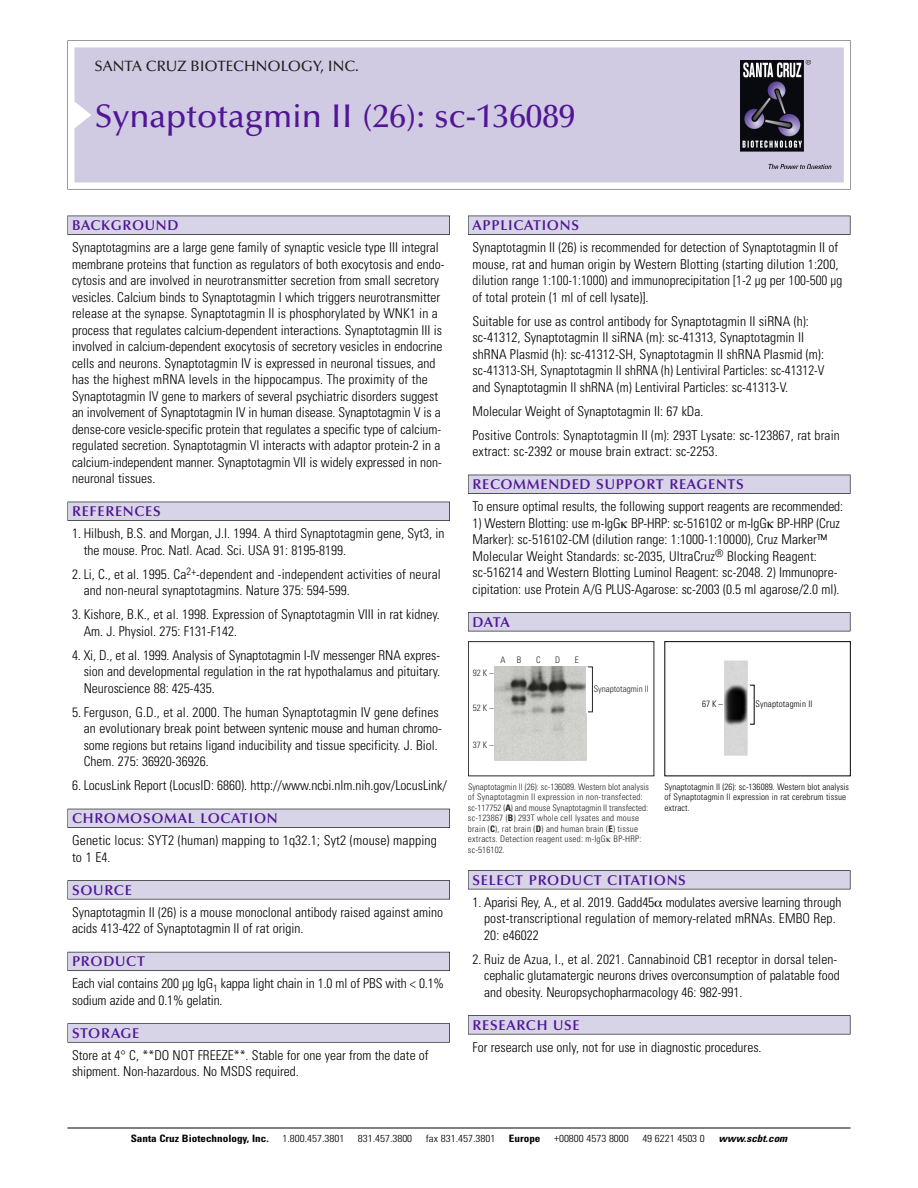
<style>
.page{position:relative;width:918px;height:1188px;background:#fff}
.page>*{position:absolute;margin:0;border:0;box-sizing:border-box;transform-origin:0 0}
.t1{font:500 33px "Optima";color:#511695}
.t2{font:500 15px "Optima";color:#231f20}
.t3{font:600 14.25px "Optima";letter-spacing:.05em;color:#511695}
.t4{font:300 condensed 13.5px/16.5px "Univers";color:#000}
.t5{font:300 condensed 10.2px "Univers";color:#000;scale:1.1 1}
.t6{font:700 condensed 10.2px "Univers";color:#000;scale:1.1 1}
.t7{font:italic 700 condensed 10.2px "Univers";color:#000;scale:1.1 1}
.t8{font:300 condensed 9px/10.5px "Univers";letter-spacing:.025em;color:#272526}
.t9{font:300 condensed 9px/10.5px "Univers";letter-spacing:.015em;color:#000}
.t10{font:300 condensed 9px "Univers";color:#272526}
.s1{font-weight:700}
</style>
<div class="page">
<svg style="left:74px;top:41px;width:777px;height:148px"></svg>
<div style="left:74px;top:47px;width:770px;height:135px;background:#d1cae3"></div>
<img style="left:741px;top:60px;width:90px;height:108px">
<div style="left:68px;top:216px;width:382px;height:19px;background:#535256"></div>
<div style="left:68px;top:216px;width:381px;height:18px;background:#d7d4e8"></div>
<div style="left:68px;top:502px;width:382px;height:19px;background:#525156"></div>
<div style="left:68px;top:502px;width:381px;height:18px;background:#d7d4e8"></div>
<div style="left:68px;top:809px;width:382px;height:19px;background:#515057"></div>
<div style="left:68px;top:809px;width:381px;height:18px;background:#d7d4e8"></div>
<div style="left:68px;top:880px;width:382px;height:19px;background:#575659"></div>
<div style="left:68px;top:881px;width:381px;height:18px;background:#d7d4e8"></div>
<div style="left:68px;top:952px;width:382px;height:19px;background:#595860"></div>
<div style="left:68px;top:952px;width:381px;height:18px;background:#d7d4e8"></div>
<svg style="left:68px;top:1023px;width:382px;height:20px"></svg>
<div style="left:68px;top:1024px;width:381px;height:18px;background:#d7d4e8"></div>
<div style="left:468px;top:216px;width:382px;height:19px;background:#535256"></div>
<div style="left:468px;top:216px;width:382px;height:18px;background:#d7d4e8"></div>
<div style="left:468px;top:475px;width:382px;height:19px;background:#525156"></div>
<div style="left:468px;top:475px;width:382px;height:18px;background:#d7d4e8"></div>
<div style="left:468px;top:612px;width:382px;height:19px;background:#545357"></div>
<div style="left:468px;top:613px;width:382px;height:18px;background:#d7d4e8"></div>
<div style="left:468px;top:870px;width:382px;height:19px;background:#545357"></div>
<div style="left:468px;top:871px;width:382px;height:18px;background:#d7d4e8"></div>
<div style="left:468px;top:1015px;width:382px;height:19px;background:#575659"></div>
<div style="left:468px;top:1016px;width:382px;height:18px;background:#d7d4e8"></div>
<hr style="left:68px;top:1128px;width:782px;height:1px;background:#000">
<div style="left:468px;top:641px;width:186px;height:135px;border:1px solid #272526"></div>
<img style="left:495px;top:667px;width:91px;height:94px">
<div style="left:588px;top:667px;width:5px;height:45px;border:1px solid #272526"></div>
<div style="left:664px;top:641px;width:187px;height:135px;border:1px solid #000"></div>
<img style="left:724px;top:661px;width:24px;height:95px">
<p class="t2" style="left:94px;top:60px;width:266px">SANTA CRUZ BIOTECHNOLOGY, INC.</p>
<p class="t1" style="left:94px;top:102px;width:482px">Synaptotagmin II (26): sc-136089</p>
<p class="t3" style="left:72px;top:219px;width:108px">BACKGROUND</p>
<p class="t4" style="left:72px;top:240px;width:374px">Synaptotagmins are a large gene family of synaptic vesicle type III integral membrane proteins that function as regulators of both exocytosis and endo&shy;cytosis and are involved in neurotransmitter secretion from small secretory vesicles. Calcium binds to Synaptotagmin I which triggers neurotransmitter release at the synapse. Synaptotagmin II is phosphorylated by WNK1 in a process that regulates calcium-dependent interactions. Synaptotagmin III is involved in calcium-dependent exocytosis of secretory vesicles in endocrine cells and neurons. Synaptotagmin IV is expressed in neuronal tissues, and has the highest mRNA levels in the hippocampus. The proximity of the Synaptotagmin IV gene to markers of several psychiatric disorders suggest an involvement of Synaptotagmin IV in human disease. Synaptotagmin V is a dense-core vesicle-specific protein that regulates a specific type of calcium&shy;regulated secretion. Synaptotagmin VI interacts with adaptor protein-2 in a calcium-independent manner. Synaptotagmin VII is widely expressed in non&shy;neuronal tissues.</p>
<p class="t3" style="left:72px;top:505px;width:90px">REFERENCES</p>
<p class="t4" style="left:84px;top:526px;width:362px;text-indent:-12px">1. Hilbush, B.S. and Morgan, J.I. 1994. A third Synaptotagmin gene, Syt3, in the mouse. Proc. Natl. Acad. Sci. USA 91: 8195-8199.</p>
<p class="t4" style="left:84px;top:567px;width:359px;text-indent:-12px">2. Li, C., et al. 1995. Ca<sup>2+</sup>-dependent and -independent activities of neural and non-neural synaptotagmins. Nature 375: 594-599.</p>
<p class="t4" style="left:84px;top:607px;width:358px;text-indent:-12px">3. Kishore, B.K., et al. 1998. Expression of Synaptotagmin VIII in rat kidney.<br>Am. J. Physiol. 275: F131-F142.</p>
<p class="t4" style="left:84px;top:648px;width:358px;text-align:justify;text-indent:-12px">4. Xi, D., et al. 1999. Analysis of Synaptotagmin I-IV messenger RNA expres&shy;sion and developmental regulation in the rat hypothalamus and pituitary.<br>Neuroscience 88: 425-435.</p>
<p class="t4" style="left:84px;top:705px;width:360px;text-indent:-12px">5. Ferguson, G.D., et al. 2000. The human Synaptotagmin IV gene defines an evolutionary break point between syntenic mouse and human chromo&shy;some regions but retains ligand inducibility and tissue specificity. J. Biol.<br>Chem. 275: 36920-36926.</p>
<p class="t4" style="left:72px;top:778px;width:377px">6. LocusLink Report (LocusID: 6860). http://www.ncbi.nlm.nih.gov/LocusLink/</p>
<p class="t3" style="left:72px;top:812px;width:207px">CHROMOSOMAL LOCATION</p>
<p class="t4" style="left:72px;top:834px;width:366px">Genetic locus: SYT2 (human) mapping to 1q32.1; Syt2 (mouse) mapping to 1 E4.</p>
<p class="t3" style="left:72px;top:884px;width:61px">SOURCE</p>
<p class="t4" style="left:72px;top:905px;width:373px">Synaptotagmin II (26) is a mouse monoclonal antibody raised against amino acids 413-422 of Synaptotagmin II of rat origin.</p>
<p class="t3" style="left:72px;top:955px;width:74px">PRODUCT</p>
<p class="t4" style="left:72px;top:977px;width:374px">Each vial contains 200 µg IgG<sub>1</sub> kappa light chain in 1.0 ml of PBS with &lt; 0.1% sodium azide and 0.1% gelatin.</p>
<p class="t3" style="left:72px;top:1027px;width:69px">STORAGE</p>
<p class="t4" style="left:72px;top:1048px;width:358px">Store at 4° C, **DO NOT FREEZE**. Stable for one year from the date of shipment. Non-hazardous. No MSDS required.</p>
<p class="t3" style="left:473px;top:219px;width:108px">APPLICATIONS</p>
<p class="t4" style="left:473px;top:240px;width:371px">Synaptotagmin II (26) is recommended for detection of Synaptotagmin II of mouse, rat and human origin by Western Blotting (starting dilution 1:200, dilution range 1:100-1:1000) and immunoprecipitation [1-2 µg per 100-500 µg of total protein (1 ml of cell lysate)].</p>
<p class="t4" style="left:473px;top:314px;width:354px">Suitable for use as control antibody for Synaptotagmin II siRNA (h): sc-41312, Synaptotagmin II siRNA (m): sc-41313, Synaptotagmin II shRNA Plasmid (h): sc-41312-SH, Synaptotagmin II shRNA Plasmid (m): sc-41313-SH, Synaptotagmin II shRNA (h) Lentiviral Particles: sc-41312-V and Synaptotagmin II shRNA (m) Lentiviral Particles: sc-41313-V.</p>
<p class="t4" style="left:473px;top:404px;width:232px">Molecular Weight of Synaptotagmin II: 67 kDa.</p>
<p class="t4" style="left:473px;top:428px;width:369px">Positive Controls: Synaptotagmin II (m): 293T Lysate: sc-123867, rat brain extract: sc-2392 or mouse brain extract: sc-2253.</p>
<p class="t3" style="left:473px;top:478px;width:273px">RECOMMENDED SUPPORT REAGENTS</p>
<p class="t4" style="left:473px;top:499px;width:372px">To ensure optimal results, the following support reagents are recommended:</p>
<p class="t4" style="left:473px;top:516px;width:369px">1) Western Blotting: use m-IgG BP-HRP: sc-516102 or m-IgG BP-HRP (Cruz Marker): sc-516102-CM (dilution range: 1:1000-1:10000), Cruz Marker™ Molecular Weight Standards: sc-2035, UltraCruz<sup>®</sup> Blocking Reagent: sc-516214 and Western Blotting Luminol Reagent: sc-2048. 2) Immunopre&shy;cipitation: use Protein A/G PLUS-Agarose: sc-2003 (0.5 ml agarose/2.0 ml).</p>
<p class="t3" style="left:473px;top:616px;width:39px">DATA</p>
<p class="t8" style="left:501px;top:656px;width:7px">A</p>
<p class="t8" style="left:517px;top:656px;width:6px">B</p>
<p class="t8" style="left:536px;top:656px;width:6px">C</p>
<p class="t8" style="left:555px;top:656px;width:7px">D</p>
<p class="t8" style="left:575px;top:656px;width:5px">E</p>
<p class="t8" style="left:473px;top:669px;width:22px">92 K –</p>
<p class="t8" style="left:473px;top:703px;width:22px">52 K –</p>
<p class="t8" style="left:473px;top:741px;width:22px">37 K –</p>
<p class="t10" style="left:594px;top:685px;width:56px">Synaptotagmin II</p>
<p class="t8" style="left:468px;top:782px;width:183px">Synaptotagmin II (26): sc-136089. Western blot analysis of Synaptotagmin II expression in non-transfected: sc-117752 (<span class="s1">A</span>) and mouse Synaptotagmin II transfected: sc-123867 (<span class="s1">B</span>) 293T whole cell lysates and mouse brain (<span class="s1">C</span>), rat brain (<span class="s1">D</span>) and human brain (<span class="s1">E</span>) tissue extracts. Detection reagent used: m-IgG BP-HRP: sc-516102.</p>
<p class="t9" style="left:702px;top:699px;width:22px">67 K –</p>
<p class="t9" style="left:756px;top:699px;width:59px">Synaptotagmin II</p>
<p class="t9" style="left:664px;top:782px;width:186px">Synaptotagmin II (26): sc-136089. Western blot analysis of Synaptotagmin II expression in rat cerebrum tissue extract.</p>
<p class="t3" style="left:473px;top:874px;width:215px">SELECT PRODUCT CITATIONS</p>
<p class="t4" style="left:484px;top:895px;width:359px;text-indent:-12px">1. Aparisi Rey, A., et al. 2019. Gadd45 modulates aversive learning through post-transcriptional regulation of memory-related mRNAs. EMBO Rep.<br>20: e46022</p>
<p class="t4" style="left:484px;top:952px;width:357px;text-indent:-12px">2. Ruiz de Azua, I., et al. 2021. Cannabinoid CB1 receptor in dorsal telen&shy;cephalic glutamatergic neurons drives overconsumption of palatable food and obesity. Neuropsychopharmacology 46: 982-991.</p>
<p class="t3" style="left:473px;top:1019px;width:109px">RESEARCH USE</p>
<p class="t4" style="left:473px;top:1040px;width:291px">For research use only, not for use in diagnostic procedures.</p>
<p class="t6" style="left:131px;top:1135px;width:127px">Santa Cruz Biotechnology, Inc.</p>
<p class="t5" style="left:282px;top:1135px;width:58px">1.800.457.3801</p>
<p class="t5" style="left:358px;top:1135px;width:51px">831.457.3800</p>
<p class="t5" style="left:426px;top:1135px;width:65px">fax 831.457.3801</p>
<p class="t6" style="left:509px;top:1135px;width:30px">Europe</p>
<p class="t5" style="left:554px;top:1135px;width:69px">+00800 4573 8000</p>
<p class="t5" style="left:642px;top:1135px;width:58px">49 6221 4503 0</p>
<p class="t7" style="left:719px;top:1135px;width:66px">www.scbt.com</p>
</div>
